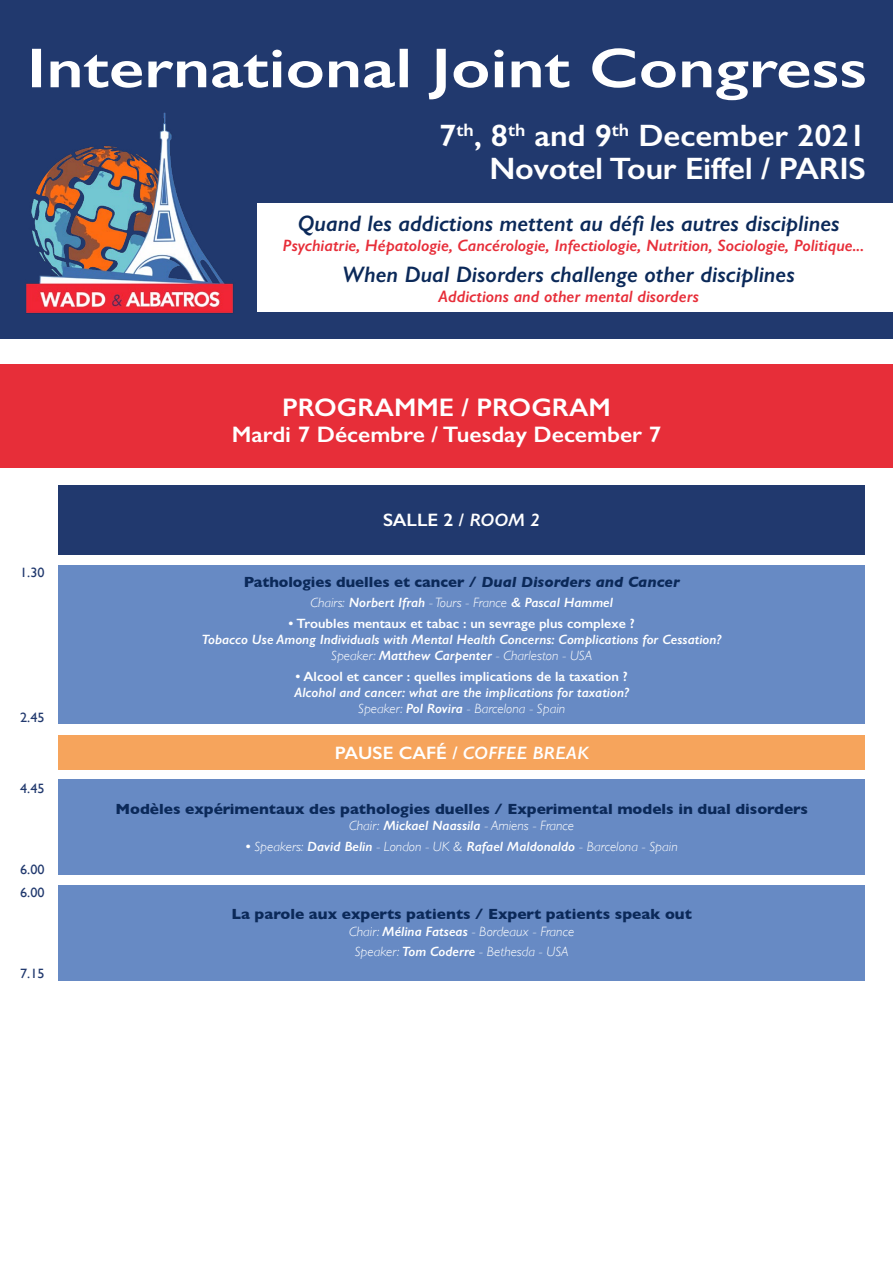
<style>
.page{position:relative;width:893px;height:1263px;background:#fff}
.page>*{position:absolute;margin:0;border:0;box-sizing:border-box;transform-origin:0 0}
.t1{font:600 31.05px/32.5px "Gill Sans";letter-spacing:-.01em;color:#fff;text-align:right;scale:1.05 1}
.t2{font:600 25.5px "Gill Sans";color:#fff;scale:1.05 1}
.t3{font:italic 600 22.5px "Gill Sans";color:#0b2959}
.t4{font:600 22.5px "Gill Sans";color:#fff;scale:1.05 1}
.t5{font:italic 600 18px "Gill Sans";color:#fff;scale:1.05 1}
.t6{font:600 18px "Gill Sans";color:#fff;scale:1.05 1}
.t7{font:italic 600 16.5px "Gill Sans";color:#e72e39}
.t8{font:700 15px "Gill Sans";color:#0b2959}
.t9{font:italic 600 13.5px/16.2px "Gill Sans";color:#fff;text-align:center}
.t10{font:italic 300 13.5px/20.4px "Gill Sans";color:#fff;text-align:center}
.t11{font:600 13.5px "Gill Sans";color:#fff}
.t12{font:13.5px/23.1px "Gill Sans";color:#21396e;scale:1.05 1}
.s1{font-style:italic}
.s2{font-weight:300}
.s3{font-style:normal}
.s4{font-weight:600}
.s5{font-weight:600;font-style:normal}
</style>
<div class="page">
<div style="left:0;top:0;width:893px;height:338px;background:#21396e"></div>
<div style="left:257px;top:203px;width:636px;height:109px;background:#fff"></div>
<div style="left:0;top:364px;width:893px;height:104px;background:#e72e39"></div>
<div style="left:58px;top:566px;width:807px;height:158px;background:#678ac4"></div>
<div style="left:58px;top:780px;width:807px;height:95px;background:#678ac4"></div>
<div style="left:58px;top:735px;width:807px;height:35px;background:#f6a45c"></div>
<div style="left:58px;top:885px;width:807px;height:95px;background:#678ac4"></div>
<div style="left:58px;top:485px;width:807px;height:70px;background:#21396e"></div>
<svg style="left:32px;top:48px;width:833px;height:52px"></svg>
<img style="left:26px;top:112px;width:208px;height:202px">
<p class="t12" style="left:20px;top:560px;width:25px">1.30</p>
<p class="t12" style="left:20px;top:706px;width:25px">2.45</p>
<p class="t12" style="left:20px;top:776px;width:25px">4.45</p>
<p class="t12" style="left:20px;top:857px;width:25px">6.00<br>6.00</p>
<p class="t12" style="left:20px;top:961px;width:25px">7.15</p>
<h1 class="t1" style="left:439px;top:119px;width:408px">7<sup>th</sup>, 8<sup>th</sup> and 9<sup>th</sup> December 2021<br>Novotel Tour Eiffel / PARIS</h1>
<h3 class="t3" style="left:298px;top:210px;width:543px">Quand les addictions mettent au défi les autres disciplines</h3>
<p class="t7" style="left:283px;top:235px;width:583px">Psychiatrie, Hépatologie, Cancérologie, Infectiologie, Nutrition, Sociologie, Politique...</p>
<h3 class="t3" style="left:343px;top:261px;width:454px">When Dual Disorders challenge other disciplines</h3>
<p class="t7" style="left:438px;top:286px;width:262px">Addictions and other mental disorders</p>
<h2 class="t2" style="left:282px;top:392px;width:314px">PROGRAMME / PROGRAM</h2>
<h3 class="t4" style="left:232px;top:420px;width:410px">Mardi 7 Décembre / Tuesday December 7</h3>
<h3 class="t6" style="left:383px;top:509px;width:151px">SALLE 2 / <span class="s1">ROOM 2</span></h3>
<p class="t8" style="left:244px;top:570px;width:438px">Pathologies duelles et cancer / <span class="s1">Dual Disorders and Cancer</span></p>
<p class="t9" style="left:310px;top:594px;width:304px"><span class="s2">Chairs:</span> Norbert Ifrah <span class="s2">- Tours - France</span> &amp; Pascal Hammel</p>
<p class="t11" style="left:289px;top:615px;width:348px">• Troubles mentaux et tabac : un sevrage plus complexe ?</p>
<p class="t9" style="left:202px;top:631px;width:521px">Tobacco Use Among Individuals with Mental Health Concerns: Complications for Cessation?<br><span class="s2">Speaker:</span> Matthew Carpenter <span class="s2">- Charleston - USA</span></p>
<p class="t11" style="left:296px;top:668px;width:334px">• Alcool et cancer : quelles implications de la taxation ?</p>
<p class="t9" style="left:294px;top:684px;width:336px">Alcohol and cancer: what are the implications for taxation?<br><span class="s2">Speaker:</span> Pol Rovira <span class="s2">- Barcelona - Spain</span></p>
<h3 class="t5" style="left:335px;top:742px;width:243px"><span class="s3">PAUSE CAFÉ</span> / COFFEE BREAK</h3>
<p class="t8" style="left:115px;top:797px;width:694px">Modèles expérimentaux des pathologies duelles / Experimental models in dual disorders</p>
<p class="t10" style="left:349px;top:816px;width:226px">Chair: <span class="s4">Mickael Naassila</span> - Amiens - France</p>
<p class="t10" style="left:246px;top:836px;width:433px"><span class="s5">•</span> Speakers: <span class="s4">David Belin</span> - London - UK &amp; <span class="s4">Rafael Maldonaldo</span> - Barcelona - Spain</p>
<p class="t8" style="left:231px;top:902px;width:462px">La parole aux experts patients / Expert patients speak out</p>
<p class="t10" style="left:349px;top:921px;width:227px">Chair: <span class="s4">Mélina Fatseas</span> - Bordeaux - France<br>Speaker: <span class="s4">Tom Coderre</span> - Bethesda - USA</p>
</div>
